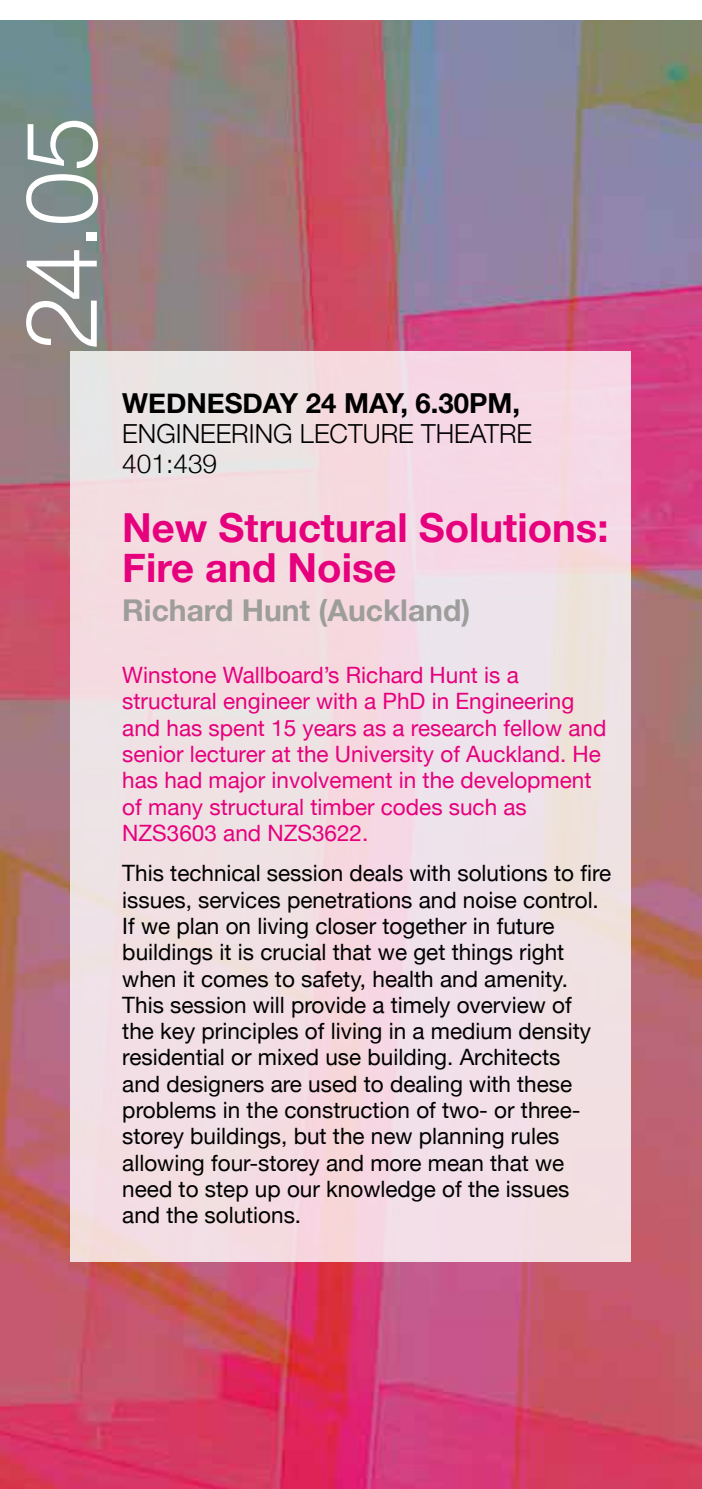
<style>
.page{position:relative;width:702px;height:1489px;background:#fff}
.page>*{position:absolute;margin:0;border:0;box-sizing:border-box;transform-origin:0 0}
.t1{font:300 100px "Helvetica Neue";color:#fff}
.t2{font:700 40px/40px "Helvetica Neue";color:#e6007d}
.t3{font:700 30px "Helvetica Neue";color:#9d9d9c}
.t4{font:700 27.5px "Helvetica Neue";color:#000}
.t5{font:300 26.25px/30px "Helvetica Neue";color:#000}
.t6{font:22.5px/26.2px "Helvetica Neue";color:#000}
.t7{font:22.5px/26.2px "Helvetica Neue";color:#e6007d}
</style>
<div class="page">
<img style="left:0;top:20px;width:702px;height:1468px">
<div style="left:71px;top:351px;width:560px;height:910px;background:#f2dfe4"></div>
<h1 class="t1" style="left:-20px;top:350px;width:236px;rotate:-90deg">24.05</h1>
<p class="t4" style="left:122px;top:382px;width:399px">WEDNESDAY 24 MAY, 6.30PM,</p>
<p class="t5" style="left:122px;top:417px;width:411px">ENGINEERING LECTURE THEATRE<br>401:439</p>
<h2 class="t2" style="left:122px;top:508px;width:487px">New Structural Solutions:<br>Fire and Noise</h2>
<h3 class="t3" style="left:122px;top:587px;width:349px">Richard Hunt (Auckland)</h3>
<p class="t7" style="left:122px;top:663px;width:485px">Winstone Wallboard’s Richard Hunt is a structural engineer with a PhD in Engineering and has spent 15 years as a research fellow and senior lecturer at the University of Auckland. He has had major involvement in the development of many structural timber codes such as NZS3603 and NZS3622.</p>
<p class="t6" style="left:122px;top:861px;width:490px">This technical session deals with solutions to fire issues, services penetrations and noise control.<br>If we plan on living closer together in future buildings it is crucial that we get things right when it comes to safety, health and amenity.<br>This session will provide a timely overview of<br>the key principles of living in a medium density residential or mixed use building. Architects<br>and designers are used to dealing with these problems in the construction of two- or three&shy;storey buildings, but the new planning rules allowing four-storey and more mean that we need to step up our knowledge of the issues and the solutions.</p>
</div>
